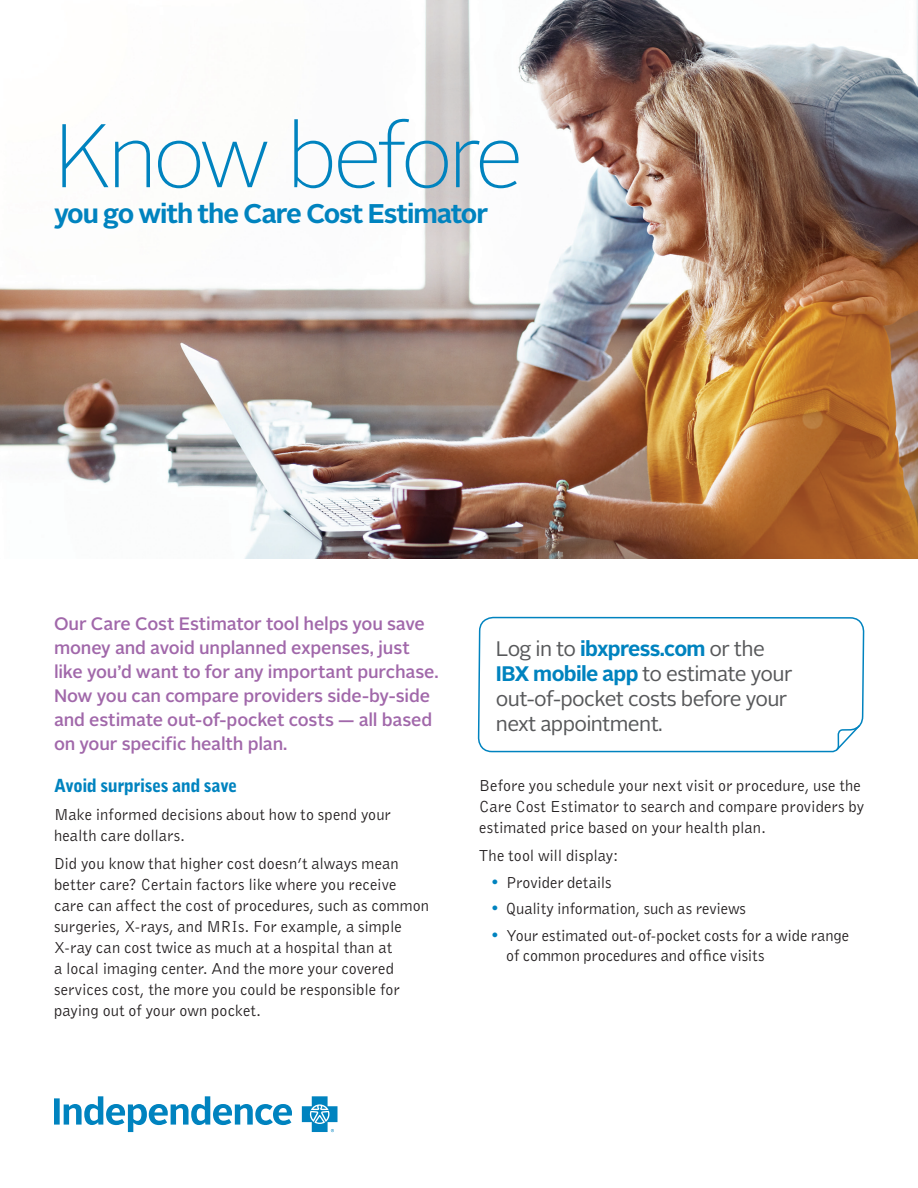
<style>
.page{position:relative;width:918px;height:1188px;background:#fff}
.page>*{position:absolute;margin:0;border:0;box-sizing:border-box;transform-origin:0 0}
.t1{font:100 90px "Alright Sans";letter-spacing:-.065em;color:#0083bf}
.t2{font:700 27px "Alright Sans";letter-spacing:-.045em;color:#0083bf}
.t3{font:21px/25.2px "Alright Sans";letter-spacing:-.03em;color:#57585a}
.t4{font:500 18px/24px "Alright Sans";letter-spacing:-.01em;color:#a168aa}
.t5{font:900 18px "Bell Gothic";letter-spacing:-.025em;color:#0083bf}
.t6{font:16.5px/21px "Bell Gothic";letter-spacing:.005em;color:#231f20}
.t7{font:16.5px "Bell Gothic";letter-spacing:-.015em;color:#231f20}
.s1{font-weight:700;color:#0083bf}
.s2{color:#0083bf}
</style>
<div class="page">
<svg style="left:54px;top:1096px;width:284px;height:36px"></svg>
<img style="left:0;top:0;width:918px;height:558px">
<svg style="left:477px;top:616px;width:388px;height:137px"></svg>
<svg style="left:835px;top:724px;width:26px;height:28px"></svg>
<h1 class="t1" style="left:54px;top:95px;width:472px">Know before</h1>
<h2 class="t2" style="left:54px;top:195px;width:436px">you go with the Care Cost Estimator</h2>
<p class="t4" style="left:54px;top:612px;width:386px">Our Care Cost Estimator tool helps you save money and avoid unplanned expenses, just like you’d want to for any important purchase.<br>Now you can compare providers side-by-side and estimate out-of-pocket costs — all based on your specific health plan.</p>
<p class="t5" style="left:54px;top:774px;width:185px">Avoid surprises and save</p>
<p class="t6" style="left:54px;top:804px;width:339px">Make informed decisions about how to spend your health care dollars.</p>
<p class="t6" style="left:54px;top:853px;width:377px">Did you know that higher cost doesn’t always mean better care? Certain factors like where you receive care can affect the cost of procedures, such as common surgeries, X-rays, and MRIs. For example, a simple X-ray can cost twice as much at a hospital than at<br>a local imaging center. And the more your covered services cost, the more you could be responsible for paying out of your own pocket.</p>
<p class="t3" style="left:496px;top:636px;width:298px">Log in to <span class="s1">ibxpress.com</span> or the<br><span class="s1">IBX mobile app</span> to estimate your out-of-pocket costs before your next appointment.</p>
<p class="t6" style="left:479px;top:775px;width:386px">Before you schedule your next visit or procedure, use the<br>Care Cost Estimator to search and compare providers by estimated price based on your health plan.</p>
<p class="t6" style="left:479px;top:845px;width:140px">The tool will display:</p>
<p class="t7" style="left:490px;top:872px;width:123px"><span class="s2">•</span> Provider details</p>
<p class="t6" style="left:490px;top:898px;width:257px"><span class="s2">•</span> Quality information, such as reviews</p>
<p class="t6" style="left:506px;top:925px;width:345px;line-height:19.8px;text-indent:-16px"><span class="s2">•</span> Your estimated out-of-pocket costs for a wide range of common procedures and office visits</p>
</div>
